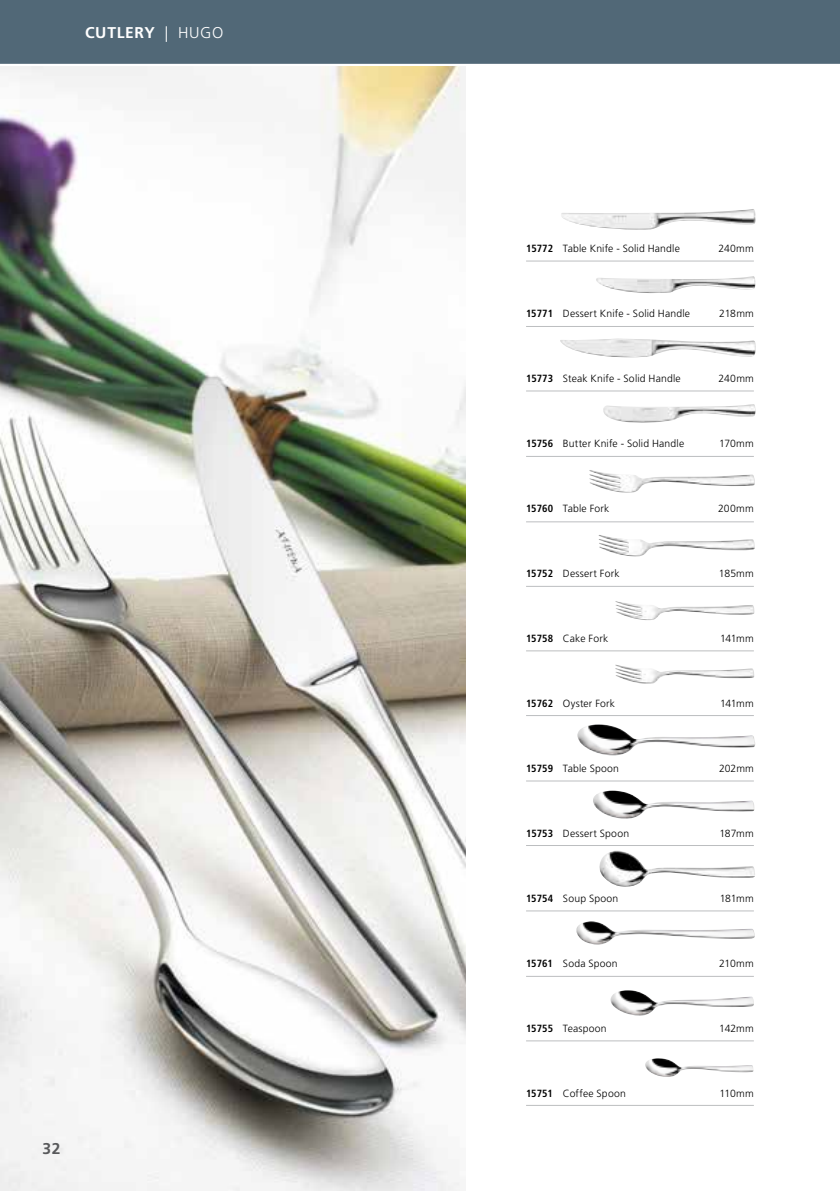
<style>
.page{position:relative;width:840px;height:1191px;background:#fff}
.page>*{position:absolute;margin:0;border:0;box-sizing:border-box;transform-origin:0 0}
.t1{font:700 15.6px "Frutiger LT Std";letter-spacing:.045em;color:#fff}
.t2{font:700 15.6px "Frutiger LT Std";color:#58595b}
.t3{font:300 10.4px "Frutiger LT Std";letter-spacing:.015em;color:#000}
.s1{font-weight:300}
.s2{font-weight:700;font-stretch:condensed}
</style>
<div class="page">
<div style="left:0;top:0;width:839px;height:64px;background:#516877"></div>
<img style="left:0;top:67px;width:465px;height:1124px">
<hr style="left:525px;top:261px;width:228px;height:1px;background:#bcbec0">
<hr style="left:525px;top:715px;width:228px;height:1px;background:#bcbec0">
<hr style="left:525px;top:326px;width:228px;height:1px;background:#bcbec0">
<hr style="left:525px;top:780px;width:228px;height:1px;background:#bcbec0">
<hr style="left:525px;top:391px;width:228px;height:1px;background:#bcbec0">
<hr style="left:525px;top:845px;width:228px;height:1px;background:#bcbec0">
<hr style="left:525px;top:456px;width:228px;height:1px;background:#bcbec0">
<hr style="left:525px;top:910px;width:228px;height:1px;background:#bcbec0">
<hr style="left:525px;top:521px;width:228px;height:1px;background:#bcbec0">
<hr style="left:525px;top:976px;width:228px;height:1px;background:#bcbec0">
<hr style="left:525px;top:586px;width:228px;height:1px;background:#bcbec0">
<hr style="left:525px;top:1040px;width:228px;height:1px;background:#bcbec0">
<hr style="left:525px;top:650px;width:228px;height:1px;background:#bcbec0">
<hr style="left:525px;top:1105px;width:228px;height:1px;background:#bcbec0">
<img style="left:603px;top:404px;width:152px;height:19px">
<img style="left:615px;top:601px;width:139px;height:19px">
<img style="left:615px;top:664px;width:138px;height:20px">
<img style="left:561px;top:209px;width:194px;height:21px">
<img style="left:596px;top:276px;width:159px;height:17px">
<img style="left:560px;top:338px;width:195px;height:19px">
<img style="left:598px;top:535px;width:156px;height:22px">
<img style="left:589px;top:470px;width:165px;height:23px">
<img style="left:577px;top:724px;width:178px;height:32px">
<img style="left:593px;top:790px;width:161px;height:29px">
<img style="left:599px;top:850px;width:155px;height:37px">
<img style="left:576px;top:921px;width:178px;height:23px">
<img style="left:610px;top:990px;width:143px;height:26px">
<img style="left:645px;top:1058px;width:108px;height:19px">
<h1 class="t1" style="left:85px;top:23px;width:140px">CUTLERY <span class="s1">| HUGO</span></h1>
<h1 class="t2" style="left:43px;top:1139px;width:19px">32</h1>
<p class="t3" style="left:525px;top:242px;width:155px"><span class="s2">15772</span> Table Knife - Solid Handle</p>
<p class="t3" style="left:718px;top:242px;width:37px">240mm</p>
<p class="t3" style="left:525px;top:307px;width:165px"><span class="s2">15771</span> Dessert Knife - Solid Handle</p>
<p class="t3" style="left:718px;top:307px;width:36px">218mm</p>
<p class="t3" style="left:525px;top:372px;width:156px"><span class="s2">15773</span> Steak Knife - Solid Handle</p>
<p class="t3" style="left:718px;top:372px;width:37px">240mm</p>
<p class="t3" style="left:525px;top:437px;width:160px"><span class="s2">15756</span> Butter Knife - Solid Handle</p>
<p class="t3" style="left:718px;top:437px;width:36px">170mm</p>
<p class="t3" style="left:525px;top:502px;width:85px"><span class="s2">15760</span> Table Fork</p>
<p class="t3" style="left:717px;top:502px;width:37px">200mm</p>
<p class="t3" style="left:525px;top:567px;width:95px"><span class="s2">15752</span> Dessert Fork</p>
<p class="t3" style="left:718px;top:567px;width:36px">185mm</p>
<p class="t3" style="left:525px;top:632px;width:84px"><span class="s2">15758</span> Cake Fork</p>
<p class="t3" style="left:719px;top:632px;width:35px">141mm</p>
<p class="t3" style="left:525px;top:697px;width:90px"><span class="s2">15762</span> Oyster Fork</p>
<p class="t3" style="left:719px;top:697px;width:35px">141mm</p>
<p class="t3" style="left:525px;top:762px;width:94px"><span class="s2">15759</span> Table Spoon</p>
<p class="t3" style="left:718px;top:762px;width:36px">202mm</p>
<p class="t3" style="left:525px;top:827px;width:104px"><span class="s2">15753</span> Dessert Spoon</p>
<p class="t3" style="left:719px;top:827px;width:36px">187mm</p>
<p class="t3" style="left:525px;top:892px;width:94px"><span class="s2">15754</span> Soup Spoon</p>
<p class="t3" style="left:719px;top:892px;width:36px">181mm</p>
<p class="t3" style="left:525px;top:957px;width:93px"><span class="s2">15761</span> Soda Spoon</p>
<p class="t3" style="left:718px;top:957px;width:36px">210mm</p>
<p class="t3" style="left:525px;top:1022px;width:82px"><span class="s2">15755</span> Teaspoon</p>
<p class="t3" style="left:719px;top:1022px;width:36px">142mm</p>
<p class="t3" style="left:525px;top:1087px;width:101px"><span class="s2">15751</span> Coffee Spoon</p>
<p class="t3" style="left:719px;top:1087px;width:36px">110mm</p>
</div>
